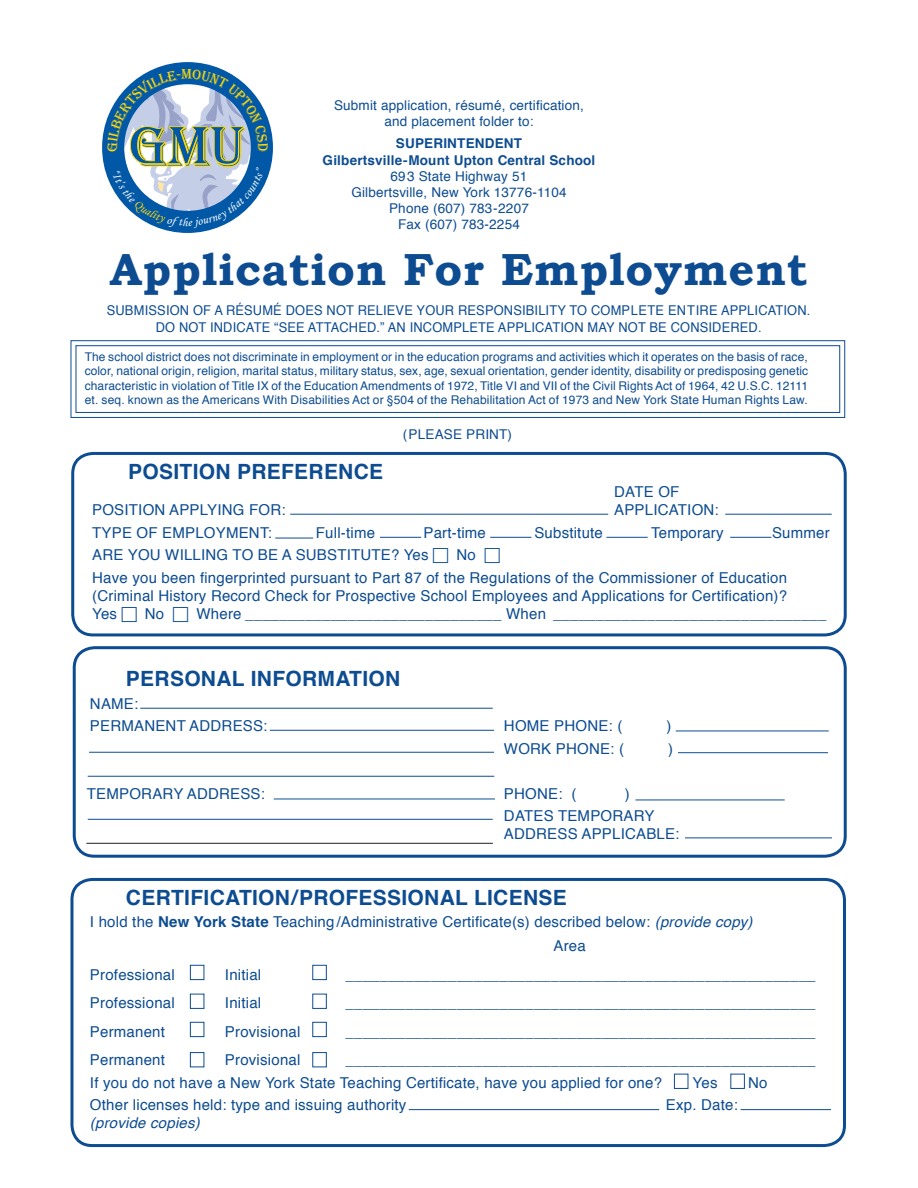
<style>
.page{position:relative;width:918px;height:1188px;background:#fff}
.page>*{position:absolute;margin:0;border:0;box-sizing:border-box;transform-origin:0 0}
.t1{font:700 45px "Bookman Old Style";letter-spacing:.015em;color:#0d4c91}
.t2{font:700 21px "Helvetica";letter-spacing:.015em;color:#0d4c91}
.t3{font:15px/22.5px "Helvetica";letter-spacing:.015em;color:#0d4c91}
.t4{font:italic 15px "Helvetica";letter-spacing:.015em;color:#0d4c91}
.t5{font:13.5px/16.2px "Helvetica";letter-spacing:.015em;color:#0d4c91;text-align:center}
.t6{font:13.5px/16.2px "Helvetica";letter-spacing:.015em;color:#0d4c91;text-align:center;scale:.95 1}
.t7{font:700 13.5px/16.2px "Helvetica";letter-spacing:.015em;color:#0d4c91;text-align:center}
.t8{font:12px/14.4px "Helvetica";letter-spacing:.015em;color:#0d4c91;text-align:justify}
.s1{font-weight:700}
.s2{font-style:italic}
</style>
<div class="page">
<svg style="left:70px;top:340px;width:776px;height:78px"></svg>
<div style="left:75px;top:345px;width:765px;height:68px;border:1px solid #0d4c91"></div>
<div style="left:73px;top:646px;width:774px;height:212px;border:3px solid #0d4c91;border-radius:20px"></div>
<div style="left:70px;top:878px;width:776px;height:269px;border:3px solid #0d4c91;border-radius:20px"></div>
<div style="left:71px;top:452px;width:776px;height:184px;border:3px solid #0d4c91;border-radius:20px"></div>
<hr style="left:290px;top:514px;width:318px;height:1px;background:#0d4c91">
<hr style="left:725px;top:514px;width:107px;height:1px;background:#0d4c91">
<hr style="left:275px;top:538px;width:38px;height:1px;background:#0d4c91">
<hr style="left:380px;top:537px;width:41px;height:1px;background:#0d4c91">
<hr style="left:490px;top:537px;width:41px;height:1px;background:#0d4c91">
<hr style="left:606px;top:537px;width:42px;height:1px;background:#0d4c91">
<hr style="left:730px;top:537px;width:41px;height:1px;background:#0d4c91">
<hr style="left:140px;top:708px;width:353px;height:1px;background:#0d4c91">
<hr style="left:88px;top:776px;width:406px;height:1px;background:#0d4c91">
<hr style="left:89px;top:752px;width:405px;height:1px;background:#0d4c91">
<hr style="left:270px;top:730px;width:224px;height:1px;background:#0d4c91">
<hr style="left:676px;top:731px;width:153px;height:1px;background:#0d4c91">
<hr style="left:678px;top:752px;width:150px;height:1px;background:#0d4c91">
<hr style="left:274px;top:799px;width:221px;height:1px;background:#0d4c91">
<hr style="left:635px;top:800px;width:150px;height:1px;background:#0d4c91">
<hr style="left:86px;top:843px;width:407px;height:1px;background:#231f20">
<hr style="left:88px;top:819px;width:405px;height:1px;background:#0d4c91">
<hr style="left:685px;top:838px;width:147px;height:1px;background:#0d4c91">
<hr style="left:409px;top:1109px;width:250px;height:1px;background:#0d4c91">
<hr style="left:741px;top:1109px;width:90px;height:1px;background:#0d4c91">
<svg style="left:190px;top:965px;width:555px;height:124px"></svg>
<svg style="left:102px;top:62px;width:171px;height:171px"></svg>
<p class="t5" style="left:334px;top:98px;width:251px">Submit application, résumé, certification,</p>
<p class="t5" style="left:384px;top:114px;width:151px">and placement folder to:</p>
<p class="t7" style="left:323px;top:136px;width:274px">SUPERINTENDENT<br>Gilbertsville-Mount Upton Central School</p>
<p class="t5" style="left:351px;top:168px;width:217px">693 State Highway 51<br>Gilbertsville, New York 13776-1104<br>Phone (607) 783-2207<br>Fax (607) 783-2254</p>
<h1 class="t1" style="left:110px;top:237px;width:699px">Application For Employment</h1>
<p class="t6" style="left:107px;top:303px;width:742px">SUBMISSION OF A RÉSUMÉ DOES NOT RELIEVE YOUR RESPONSIBILITY TO COMPLETE ENTIRE APPLICATION.<br>DO NOT INDICATE “SEE ATTACHED.” AN INCOMPLETE APPLICATION MAY NOT BE CONSIDERED.</p>
<p class="t8" style="left:85px;top:350px;width:725px">The school district does not discriminate in employment or in the education programs and activities which it operates on the basis of race, color, national origin, religion, marital status, military status, sex, age, sexual orientation, gender identity, disability or predisposing genetic characteristic in violation of Title IX of the Education Amendments of 1972, Title VI and VII of the Civil Rights Act of 1964, 42 U.S.C. 12111 et. seq. known as the Americans With Disabilities Act or §504 of the Rehabilitation Act of 1973 and New York State Human Rights Law.</p>
<p class="t5" style="left:403px;top:427px;width:111px">(PLEASE PRINT)</p>
<p class="t2" style="left:128px;top:455px;width:257px">POSITION PREFERENCE</p>
<p class="t3" style="left:614px;top:481px;width:67px">DATE OF</p>
<p class="t3" style="left:92px;top:499px;width:195px">POSITION APPLYING FOR:</p>
<p class="t3" style="left:614px;top:499px;width:106px">APPLICATION:</p>
<p class="t3" style="left:92px;top:522px;width:181px">TYPE OF EMPLOYMENT:</p>
<p class="t3" style="left:316px;top:522px;width:61px">Full-time</p>
<p class="t3" style="left:423px;top:522px;width:64px">Part-time</p>
<p class="t3" style="left:534px;top:522px;width:70px">Substitute</p>
<p class="t3" style="left:651px;top:522px;width:74px">Temporary</p>
<p class="t3" style="left:772px;top:522px;width:59px">Summer</p>
<p class="t3" style="left:92px;top:544px;width:338px">ARE YOU WILLING TO BE A SUBSTITUTE? Yes</p>
<p class="t3" style="left:92px;top:544px;width:696px;text-indent:364px">No<br>Have you been fingerprinted pursuant to Part 87 of the Regulations of the Commissioner of Education</p>
<p class="t3" style="left:92px;top:587px;width:696px;line-height:18px">(Criminal History Record Check for Prospective School Employees and Applications for Certification)?<br>Yes</p>
<p class="t3" style="left:145px;top:603px;width:21px">No</p>
<p class="t3" style="left:197px;top:603px;width:631px">Where ______________________________ When ________________________________</p>
<p class="t2" style="left:126px;top:662px;width:276px">PERSONAL INFORMATION</p>
<p class="t3" style="left:90px;top:693px;width:179px">NAME:<br>PERMANENT ADDRESS:</p>
<p class="t3" style="left:504px;top:715px;width:120px">HOME PHONE: (</p>
<p class="t3" style="left:666px;top:715px;width:6px">)</p>
<p class="t3" style="left:504px;top:738px;width:122px">WORK PHONE: (</p>
<p class="t3" style="left:668px;top:738px;width:6px">)</p>
<p class="t3" style="left:87px;top:783px;width:180px">TEMPORARY ADDRESS:</p>
<p class="t3" style="left:504px;top:783px;width:74px">PHONE: (</p>
<p class="t3" style="left:504px;top:783px;width:152px;text-indent:121px">)<br>DATES TEMPORARY</p>
<p class="t3" style="left:504px;top:823px;width:177px">ADDRESS APPLICABLE:</p>
<p class="t2" style="left:126px;top:881px;width:442px">CERTIFICATION/PROFESSIONAL LICENSE</p>
<p class="t3" style="left:553px;top:911px;width:201px;line-height:24px;text-indent:-463px">I hold the <span class="s1">New York State</span> Teaching/Administrative Certificate(s) described below: <span class="s2">(provide copy)<br></span>Area</p>
<p class="t3" style="left:90px;top:964px;width:86px">Professional</p>
<p class="t3" style="left:225px;top:964px;width:38px">Initial</p>
<p class="t3" style="left:346px;top:964px;width:472px">_______________________________________________________</p>
<p class="t3" style="left:90px;top:992px;width:86px">Professional</p>
<p class="t3" style="left:225px;top:992px;width:38px">Initial</p>
<p class="t3" style="left:346px;top:992px;width:472px">_______________________________________________________</p>
<p class="t3" style="left:90px;top:1021px;width:77px">Permanent</p>
<p class="t3" style="left:225px;top:1021px;width:77px">Provisional</p>
<p class="t3" style="left:346px;top:1021px;width:472px">_______________________________________________________</p>
<p class="t3" style="left:90px;top:1049px;width:77px">Permanent</p>
<p class="t3" style="left:225px;top:1049px;width:77px">Provisional</p>
<p class="t3" style="left:90px;top:1049px;width:727px;text-indent:256px">_______________________________________________________<br>If you do not have a New York State Teaching Certificate, have you applied for one?</p>
<p class="t3" style="left:693px;top:1072px;width:26px">Yes</p>
<p class="t3" style="left:748px;top:1072px;width:21px">No</p>
<p class="t3" style="left:90px;top:1094px;width:318px">Other licenses held: type and issuing authority</p>
<p class="t3" style="left:666px;top:1094px;width:73px">Exp. Date:</p>
<p class="t4" style="left:90px;top:1111px;width:111px">(provide copies)</p>
</div>
